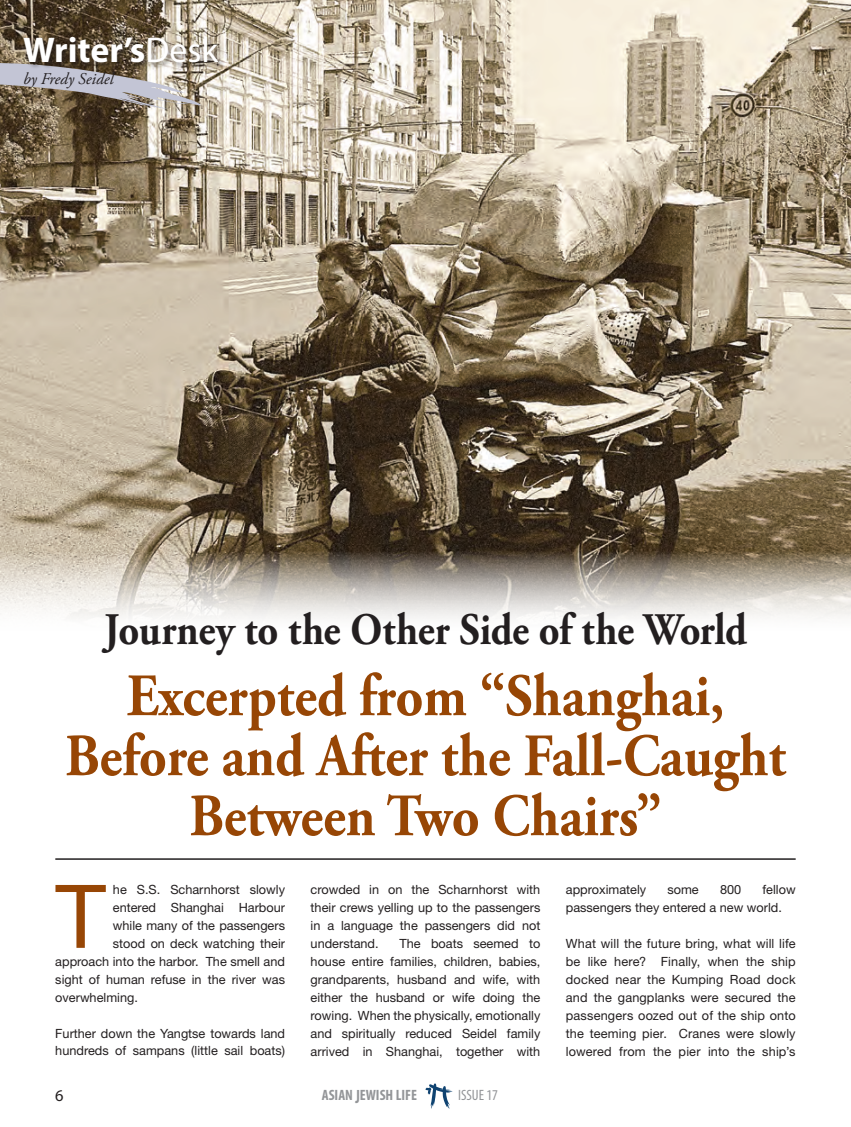
<style>
.page{position:relative;width:851px;height:1127px;background:#fff}
.page>*{position:absolute;margin:0;border:0;box-sizing:border-box;transform-origin:0 0}
.Body_text{font:88.05px "Helvetica Neue LT Std";color:#974605}
.Body_text-2{font:700 60px "Adobe Garamond Pro";color:#974605;scale:.9 1}
.Body_text-3{font:700 45px "Adobe Garamond Pro";letter-spacing:-.01em;color:#231f20;scale:.9 1}
.t1{font:700 35.85px "Myriad Pro";color:#fff}
.t2{font:italic 16.5px "Adobe Garamond Pro";color:#231f20}
.t3{font:16.5px "Myriad Pro";color:#231f20}
.t4{font:700 condensed 15px "Myriad Pro";color:#939598}
.t5{font:condensed 15px "Myriad Pro";color:#939598}
.Body_text-4{font:12.75px/18px "Helvetica Neue LT Std";color:#231f20;text-align:justify}
.s1{font-weight:400}
.s2{font-size:19.35px}
</style>
<div class="page">
<img style="left:0;top:0;width:850px;height:619px">
<hr style="left:55px;top:858px;width:740px;height:2px;background:#231f20">
<svg style="left:425px;top:1083px;width:27px;height:25px"></svg>
<svg style="left:0;top:62px;width:203px;height:47px;background:#a19a95"></svg>
<div style="left:23px;top:35px;width:203px;height:34px;background:#231f20;opacity:.5"></div>
<p class="t1" style="left:23px;top:26px;width:197px">Writer’s<span class="s1">Desk</span></p>
<p class="t2" style="left:23px;top:69px;width:92px">by Fredy Seidel</p>
<p class="Body_text-3" style="left:104px;top:603px;width:715px">Journey to the Other Side of the World</p>
<p class="Body_text-2" style="left:127px;top:661px;width:665px">Excerpted from “Shanghai,</p>
<p class="Body_text-2" style="left:65px;top:721px;width:802px">Before and After the Fall-Caught</p>
<p class="Body_text-2" style="left:189px;top:781px;width:526px">Between Two Chairs”</p>
<p class="Body_text" style="left:55px;top:864px;width:52px">T</p>
<p class="Body_text-4" style="left:113px;top:880px;width:174px">he S.S. Scharnhorst slowly</p>
<p class="Body_text-4" style="left:113px;top:898px;width:174px">entered Shanghai Harbour</p>
<p class="Body_text-4" style="left:113px;top:916px;width:174px">while many of the passengers</p>
<p class="Body_text-4" style="left:113px;top:934px;width:174px">stood on deck watching their</p>
<p class="Body_text-4" style="left:55px;top:952px;width:231px">approach into the harbor. The smell and</p>
<p class="Body_text-4" style="left:55px;top:970px;width:231px">sight of human refuse in the river was</p>
<p class="Body_text-4" style="left:55px;top:988px;width:84px">overwhelming.</p>
<p class="Body_text-4" style="left:55px;top:1024px;width:231px">Further down the Yangtse towards land hundreds of sampans (little sail boats)</p>
<p class="Body_text-4" style="left:310px;top:880px;width:231px">crowded in on the Scharnhorst with their crews yelling up to the passengers in a language the passengers did not understand.</p>
<p class="Body_text-4" style="left:310px;top:934px;width:231px;text-indent:89px">The boats seemed to house entire families, children, babies, grandparents, husband and wife, with either the husband or wife doing the rowing. When the physically, emotionally and spiritually reduced Seidel family arrived in Shanghai, together with</p>
<p class="t3" style="left:55px;top:1085px;width:10px">6</p>
<p class="t4" style="left:322px;top:1086px;width:97px">ASIAN <span class="s2">J</span>EWISH LIFE</p>
<p class="t5" style="left:458px;top:1086px;width:41px">ISSUE 17</p>
<p class="Body_text-4" style="left:566px;top:880px;width:231px;text-indent:196px">fellow passengers they entered a new world.</p>
<p class="Body_text-4" style="left:566px;top:934px;width:231px">What will the future bring, what will life be like here? Finally, when the ship docked near the Kumping Road dock and the gangplanks were secured the passengers oozed out of the ship onto the teeming pier. Cranes were slowly lowered from the pier into the ship’s</p>
<p class="Body_text-4" style="left:566px;top:880px;width:82px">approximately</p>
<p class="Body_text-4" style="left:667px;top:880px;width:33px">some</p>
<p class="Body_text-4" style="left:720px;top:880px;width:23px">800</p>
</div>
